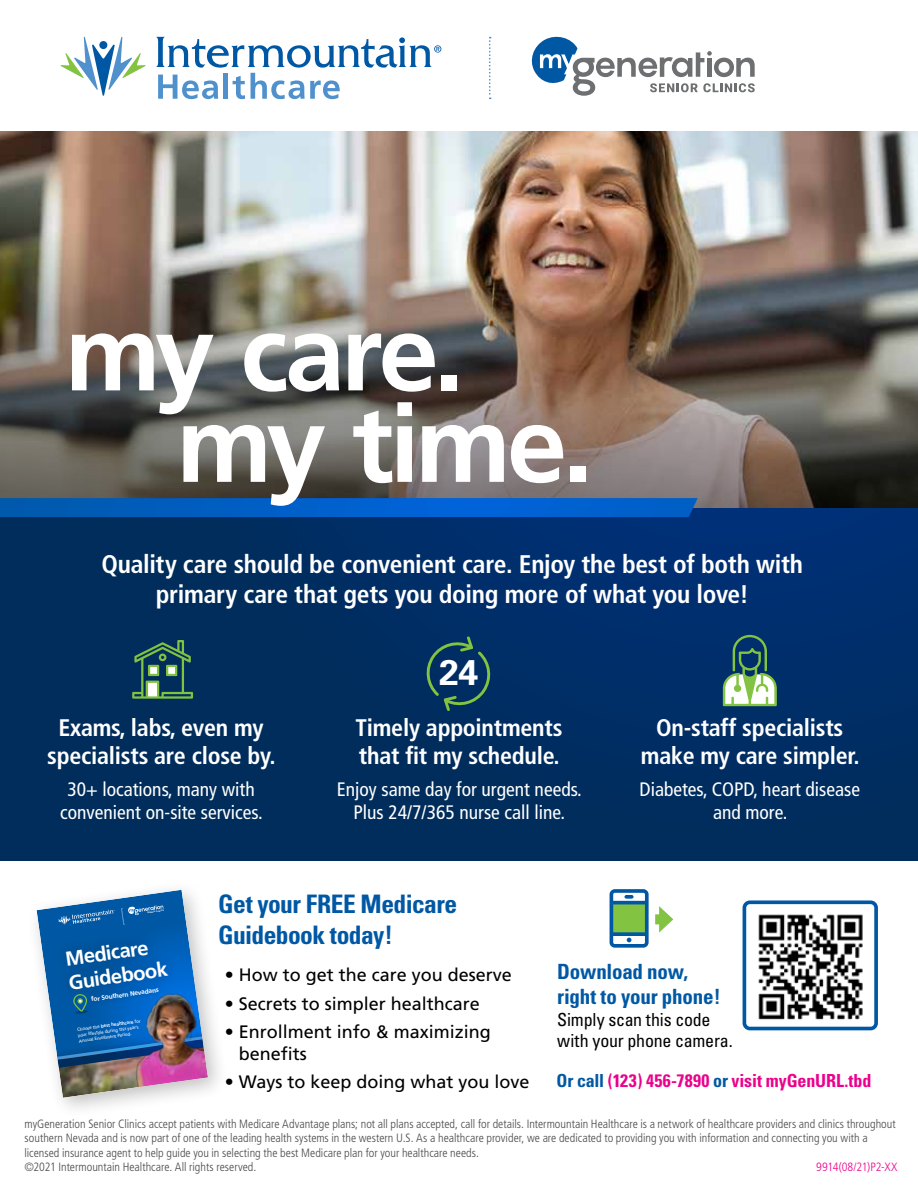
<style>
.page{position:relative;width:918px;height:1188px;background:#fff}
.page>*{position:absolute;margin:0;border:0;box-sizing:border-box;transform-origin:0 0}
.t1{font:700 108px/91.5px "Frutiger LT Std";letter-spacing:-.04em;color:#fff}
.t2{font:700 35.7px "Univers";color:#fff}
.t3{font:700 condensed 25.5px/30.6px "Frutiger LT Std";letter-spacing:-.01em;color:#fff;text-align:center}
.t4{font:700 condensed 25.5px/30.6px "Univers";letter-spacing:-.02em;color:#0058a4}
.t5{font:700 condensed 24px/28.8px "Frutiger LT Std";letter-spacing:-.01em;color:#fff;text-align:center}
.t6{font:700 condensed 21px/25.2px "Univers";letter-spacing:-.01em;color:#0058a4}
.t7{font:700 20.1px/24.2px "Frutiger LT Std";color:#fff}
.t8{font:condensed 19.5px/23.4px "Frutiger LT Std";color:#fff;text-align:center}
.t9{font:18px/21.6px "Frutiger LT Std";color:#000}
.t10{font:700 condensed 18px "Univers";letter-spacing:-.005em;color:#ec008c}
.t11{font:condensed 18px/21.6px "Univers";letter-spacing:-.01em;color:#000}
.t12{font:300 condensed 12px/14.4px "Frutiger LT Std";color:#48484a}
.t13{font:300 condensed 12px "Frutiger LT Std";letter-spacing:-.01em;color:#ec008c}
.t14{font:700 6.45px "Frutiger LT Std";color:#fff}
.t15{font:700 4.65px "Frutiger LT Std";color:#fff}
.t16{font:4.5px/5.7px "Frutiger LT Std";color:#fff}
.t17{font:900 1.95px "Roboto";color:#fff}
.s1{font-weight:400;font-size:4.5px}
.s2{color:#0058a4}
</style>
<div class="page">
<img style="left:0;top:132px;width:918px;height:84px">
<img style="left:0;top:216px;width:918px;height:293px">
<div style="left:0;top:509px;width:918px;height:352px;background:#002d5b"></div>
<svg style="left:288px;top:509px;width:630px;height:219px;fill:#002e6a"></svg>
<svg style="left:532px;top:37px;width:223px;height:58px"></svg>
<svg style="left:489px;top:37px;width:2px;height:62px"></svg>
<svg style="left:61px;top:37px;width:85px;height:59px"></svg>
<svg style="left:156px;top:37px;width:285px;height:62px"></svg>
<img style="left:744px;top:914px;width:119px;height:115px">
<div style="left:743px;top:900px;width:135px;height:130px;border:4px solid #0058a4;border-radius:5px"></div>
<svg style="left:723px;top:635px;width:54px;height:71px"></svg>
<svg style="left:0;top:498px;width:698px;height:19px;background:#005ec5"></svg>
<svg style="left:609px;top:889px;width:40px;height:59px"></svg>
<div style="left:655px;top:914px;width:9px;height:10px;background:#82c341"></div>
<svg style="left:659px;top:906px;width:14px;height:27px"></svg>
<div style="left:26px;top:879px;width:203px;height:240px;background:#000;opacity:.25"></div>
<img style="left:37px;top:890px;width:171px;height:208px">
<svg style="left:425px;top:634px;width:67px;height:79px"></svg>
<svg style="left:132px;top:640px;width:61px;height:59px"></svg>
<h1 class="t1" style="left:176px;top:308px;width:418px;text-indent:-111px">my care. my time.</h1>
<h3 class="t3" style="left:101px;top:549px;width:703px">Quality care should be convenient care. Enjoy the best of both with primary care that gets you doing more of what you love!</h3>
<h3 class="t5" style="left:47px;top:713px;width:230px">Exams, labs, even my specialists are close by.</h3>
<h3 class="t8" style="left:60px;top:778px;width:204px">30+ locations, many with convenient on-site services.</h3>
<h2 class="t2" style="left:439px;top:652px;width:41px">24</h2>
<h3 class="t5" style="left:356px;top:713px;width:208px;text-align:left">Timely appointments that fit my schedule.</h3>
<h3 class="t8" style="left:337px;top:778px;width:247px">Enjoy same day for urgent needs.<br>Plus 24/7/365 nurse call line.</h3>
<h3 class="t5" style="left:641px;top:713px;width:220px">On-staff specialists make my care simpler.</h3>
<h3 class="t8" style="left:640px;top:778px;width:222px">Diabetes, COPD, heart disease and more.</h3>
<p class="t17" style="left:147px;top:911px;width:18px;rotate:-8deg">SENIOR CLINICS</p>
<h3 class="t7" style="left:64px;top:947px;width:101px;rotate:-8deg">Medicare<br>Guidebook</h3>
<p class="t15" style="left:77px;top:1027px;width:66px;rotate:-8deg"><span class="s1">Choose the</span> best healthcare <span class="s1">for</span></p>
<p class="t14" style="left:91px;top:995px;width:70px;rotate:-8deg">for Southern Nevadans</p>
<p class="t16" style="left:78px;top:1033px;width:63px;rotate:-8deg">your lifestyle during this year’s<br>Annual Enrollment Period.</p>
<h3 class="t4" style="left:218px;top:889px;width:241px">Get your FREE Medicare<br>Guidebook today!</h3>
<h3 class="t9" style="left:225px;top:964px;width:289px">• How to get the care you deserve</h3>
<h3 class="t9" style="left:225px;top:993px;width:257px">• Secrets to simpler healthcare</h3>
<h3 class="t9" style="left:239px;top:1021px;width:254px;text-indent:-14px">• Enrollment info &amp; maximizing benefits</h3>
<h3 class="t9" style="left:225px;top:1071px;width:306px">• Ways to keep doing what you love</h3>
<h3 class="t6" style="left:557px;top:959px;width:165px">Download now, right to your phone!</h3>
<h3 class="t11" style="left:557px;top:1008px;width:177px">Simply scan this code with your phone camera.</h3>
<h3 class="t10" style="left:557px;top:1069px;width:316px"><span class="s2">Or call</span> (123) 456-7890 <span class="s2">or</span> visit myGenURL.tbd</h3>
<p class="t12" style="left:25px;top:1117px;width:873px">myGeneration Senior Clinics accept patients with Medicare Advantage plans; not all plans accepted, call for details. Intermountain Healthcare is a network of healthcare providers and clinics throughout southern Nevada and is now part of one of the leading health systems in the western U.S. As a healthcare provider, we are dedicated to providing you with information and connecting you with a licensed insurance agent to help guide you in selecting the best Medicare plan for your healthcare needs.<br>©2021 Intermountain Healthcare. All rights reserved.</p>
<p class="t13" style="left:816px;top:1160px;width:83px">9914(08/21)P2-XX</p>
</div>
